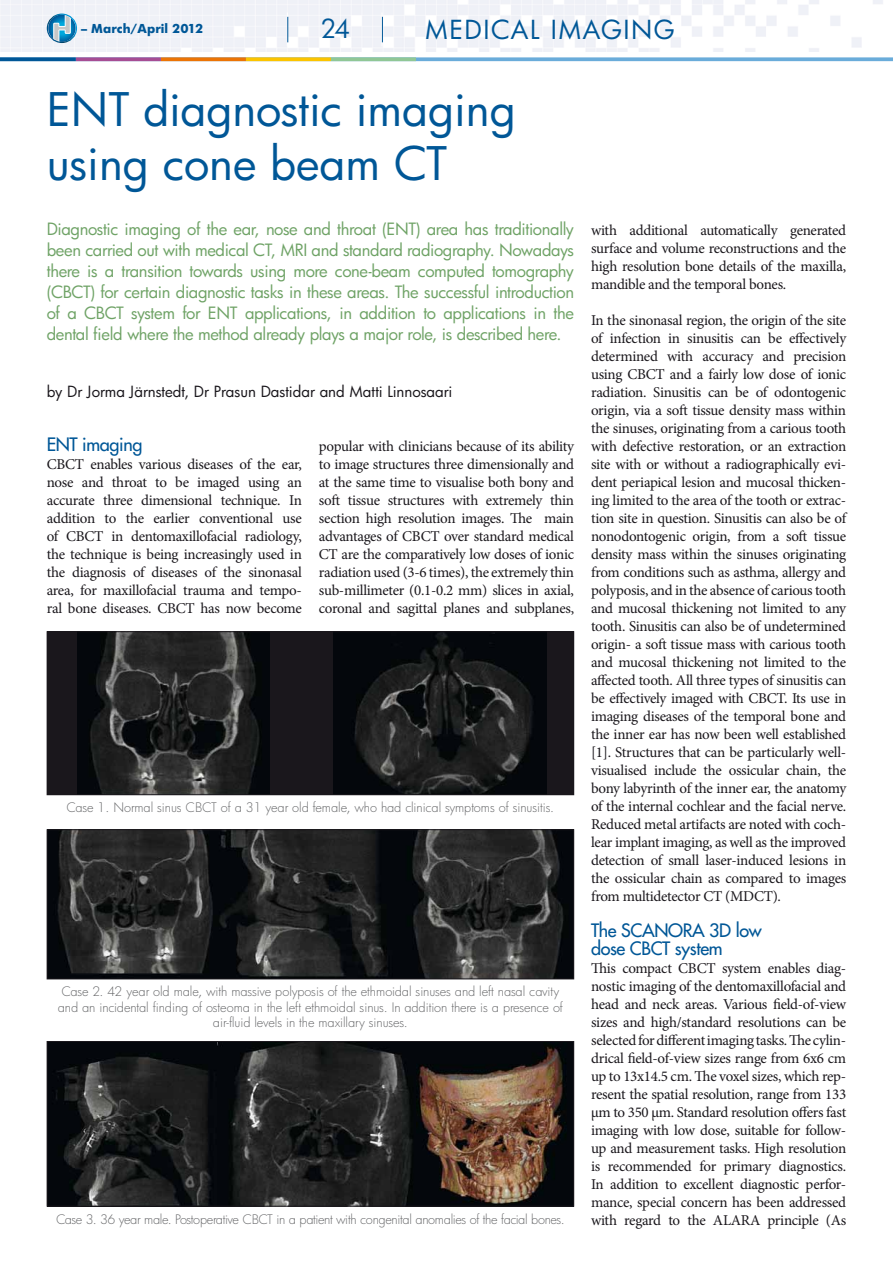
<style>
.page{position:relative;width:893px;height:1263px;background:#fff}
.page>*{position:absolute;margin:0;border:0;box-sizing:border-box;transform-origin:0 0}
.t1{font:45px/54px "Futura";color:#005797}
.t2{font:25.5px "Futura";letter-spacing:.06em;color:#005797}
.t3{font:18px/18px "Futura";letter-spacing:-.02em;color:#005797}
.t4{font:16.5px/21px "Futura";letter-spacing:-.02em;color:#6fa366;text-align:justify}
.t5{font:15px/18px "Minion Pro";letter-spacing:-.02em;color:#1a171c;text-align:justify}
.t6{font:15px "Futura";color:#1a171c}
.t7{font:300 12.75px/15.3px "Futura";letter-spacing:-.01em;color:#646567;text-align:center}
.t8{font:700 12px "Futura";color:#005797}
</style>
<div class="page">
<img style="left:0;top:0;width:883px;height:51px">
<hr style="left:287px;top:12px;width:1px;height:34px;background:#fff">
<hr style="left:382px;top:12px;width:1px;height:34px;background:#fff">
<svg style="left:287px;top:17px;width:1px;height:25px"></svg>
<svg style="left:382px;top:17px;width:1px;height:25px"></svg>
<svg style="left:48px;top:15px;width:28px;height:27px"></svg>
<div style="left:47px;top:14px;width:30px;height:29px;border:1px solid #fff;border-radius:50%"></div>
<svg style="left:54px;top:15px;width:17px;height:27px"></svg>
<svg style="left:416px;top:57px;width:477px;height:4px;background:#79b4dd"></svg>
<svg style="left:246px;top:57px;width:85px;height:4px"></svg>
<svg style="left:161px;top:57px;width:85px;height:4px"></svg>
<svg style="left:76px;top:57px;width:85px;height:4px"></svg>
<svg style="left:0;top:57px;width:76px;height:4px"></svg>
<svg style="left:331px;top:57px;width:85px;height:4px"></svg>
<div style="left:47px;top:632px;width:527px;height:163px;background:#1a171c"></div>
<img style="left:77px;top:633px;width:192px;height:160px">
<img style="left:334px;top:633px;width:213px;height:160px">
<div style="left:47px;top:631px;width:527px;height:164px;border:1px solid #1a171c"></div>
<img style="left:49px;top:831px;width:164px;height:146px">
<img style="left:213px;top:831px;width:359px;height:146px">
<div style="left:47px;top:829px;width:527px;height:150px;border:1px solid #1a171c"></div>
<img style="left:49px;top:1043px;width:368px;height:161px">
<img style="left:417px;top:1043px;width:155px;height:161px">
<div style="left:47px;top:1041px;width:527px;height:165px;border:1px solid #1a171c"></div>
<p class="t8" style="left:81px;top:20px;width:124px">– March/April 2012</p>
<h2 class="t2" style="left:320px;top:11px;width:31px">24</h2>
<h2 class="t2" style="left:425px;top:13px;width:83px">me dical</h2>
<h2 class="t2" style="left:551px;top:13px;width:30px">imag</h2>
<h2 class="t2" style="left:623px;top:13px;width:29px">ing</h2>
<h1 class="t1" style="left:47px;top:82px;width:470px">ENT diagnostic imaging using cone beam CT</h1>
<p class="t4" style="left:47px;top:218px;width:529px">Diagnostic imaging of the ear, nose and throat (ENT) area has traditionally been carried out with medical CT, MRI and standard radiography. Nowadays there is a transition towards using more cone-beam computed tomography (CBCT) for certain diagnostic tasks in these areas. The successful introduction of a CBCT system for ENT applications, in addition to applications in the dental field where the method already plays a major role, is described here.</p>
<p class="t6" style="left:47px;top:382px;width:407px">by Dr Jorma Järnstedt, Dr Prasun Dastidar and Matti Linnosaari</p>
<p class="t3" style="left:47px;top:436px;width:97px">ENT imaging</p>
<p class="t5" style="left:47px;top:456px;width:257px">CBCT enables various diseases of the ear, nose and throat to be imaged using an accurate three dimensional technique. In addition to the earlier conventional use of CBCT in dentomaxillofacial radiology, the technique is being increasingly used in the diagnosis of diseases of the sinonasal area, for maxillofacial trauma and tempo&shy;ral bone diseases. CBCT has now become</p>
<p class="t5" style="left:319px;top:438px;width:257px">popular with clinicians because of its ability to image structures three dimensionally and at the same time to visualise both bony and soft tissue structures with extremely thin section high resolution images. The main advantages of CBCT over standard medical CT are the comparatively low doses of ionic radiation used (3-6 times), the extremely thin sub-millimeter (0.1-0.2 mm) slices in axial, coronal and sagittal planes and subplanes,</p>
<p class="t7" style="left:67px;top:800px;width:489px">Case 1. Normal sinus CBCT of a 31 year old female, who had clinical symptoms of sinusitis.</p>
<p class="t7" style="left:58px;top:984px;width:507px">Case 2. 42 year old male, with massive polyposis of the ethmoidal sinuses and left nasal cavity and an incidental finding of osteoma in the left ethmoidal sinus. In addition there is a presence of air-fluid levels in the maxillary sinuses.</p>
<p class="t7" style="left:56px;top:1211px;width:510px">Case 3. 36 year male. Postoperative CBCT in a patient with congenital anomalies of the facial bones.</p>
<p class="t5" style="left:591px;top:222px;width:257px">with additional automatically generated surface and volume reconstructions and the high resolution bone details of the maxilla, mandible and the temporal bones.</p>
<p class="t5" style="left:591px;top:312px;width:257px">In the sinonasal region, the origin of the site of infection in sinusitis can be effectively determined with accuracy and precision using CBCT and a fairly low dose of ionic radiation. Sinusitis can be of odontogenic origin, via a soft tissue density mass within the sinuses, originating from a carious tooth with defective restoration, or an extraction site with or without a radiographically evi&shy;dent periapical lesion and mucosal thicken&shy;ing limited to the area of the tooth or extrac&shy;tion site in question. Sinusitis can also be of nonodontogenic origin, from a soft tissue density mass within the sinuses originating from conditions such as asthma, allergy and polyposis, and in the absence of carious tooth and mucosal thickening not limited to any tooth. Sinusitis can also be of undetermined origin- a soft tissue mass with carious tooth and mucosal thickening not limited to the affected tooth. All three types of sinusitis can be effectively imaged with CBCT. Its use in imaging diseases of the temporal bone and the inner ear has now been well established [1]. Structures that can be particularly well&shy;visualised include the ossicular chain, the bony labyrinth of the inner ear, the anatomy of the internal cochlear and the facial nerve.<br>Reduced metal artifacts are noted with coch&shy;lear implant imaging, as well as the improved detection of small laser-induced lesions in the ossicular chain as compared to images from multidetector CT (MDCT).</p>
<p class="t3" style="left:591px;top:922px;width:172px">The SCANORA 3D low dose CBCT system</p>
<p class="t5" style="left:591px;top:960px;width:257px">This compact CBCT system enables diag&shy;nostic imaging of the dentomaxillofacial and head and neck areas. Various field-of-view sizes and high/standard resolutions can be selected for different imaging tasks. The cylin&shy;drical field-of-view sizes range from 6x6 cm up to 13x14.5 cm. The voxel sizes, which rep&shy;resent the spatial resolution, range from 133 µm to 350 µm. Standard resolution offers fast imaging with low dose, suitable for follow&shy;up and measurement tasks. High resolution is recommended for primary diagnostics.<br>In addition to excellent diagnostic perfor&shy;mance, special concern has been addressed with regard to the ALARA principle (As</p>
</div>
